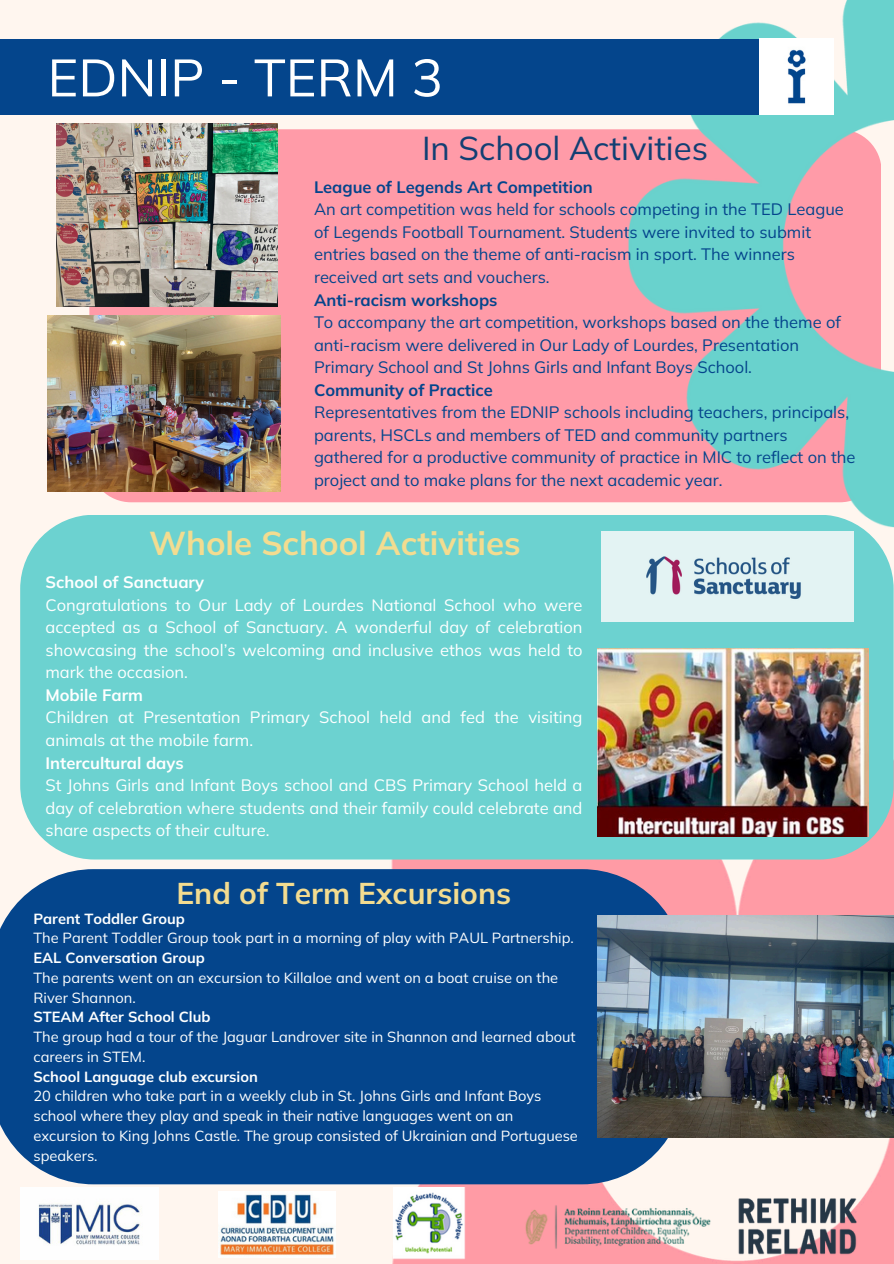
<style>
.page{position:relative;width:894px;height:1264px;background:#fff}
.page>*{position:absolute;margin:0;border:0;box-sizing:border-box;transform-origin:0 0}
.t1{font:52.35px "Mulish";color:#fff}
.t2{font:700 33px "Mulish";color:#f3dc90}
.t3{font:33px "Mulish";color:#123f73}
.t4{font:700 30px "Mulish";color:#f3dc90}
.t5{font:16.5px/22.5px "Mulish";color:#04458c}
.t6{font:16.5px/22.5px "Mulish";color:#feffff}
.t7{font:14.55px/19.8px "Mulish";color:#feffff}
.t8{font:700 14.55px "Mulish";color:#feffff}
.s1{font-weight:700}
</style>
<div class="page">
<div style="left:0;top:0;width:893px;height:1263px;background:#fff6ef"></div>
<div style="left:89px;top:129px;width:476px;height:373px;background:#ff9ba8"></div>
<img style="left:56px;top:124px;width:221px;height:182px">
<img style="left:314px;top:793px;width:579px;height:470px">
<div style="left:20px;top:514px;width:873px;height:345px;background:#6cd2d0;border-radius:74px"></div>
<img style="left:565px;top:0;width:328px;height:590px">
<div style="left:0;top:39px;width:833px;height:76px;background:#04458c"></div>
<div style="left:0;top:869px;width:684px;height:315px;background:#04458c"></div>
<img style="left:732px;top:1195px;width:128px;height:60px">
<img style="left:511px;top:1195px;width:212px;height:63px">
<img style="left:20px;top:1187px;width:139px;height:72px">
<img style="left:759px;top:39px;width:74px;height:75px">
<img style="left:218px;top:1190px;width:117px;height:67px">
<img style="left:393px;top:1187px;width:72px;height:72px">
<img style="left:597px;top:915px;width:296px;height:222px">
<img style="left:47px;top:316px;width:233px;height:175px">
<img style="left:601px;top:531px;width:252px;height:90px">
<img style="left:597px;top:648px;width:271px;height:188px">
<h1 class="t1" style="left:47px;top:44px;width:397px">EDNIP - TERM 3</h1>
<p class="t3" style="left:422px;top:127px;width:287px">In School Activities</p>
<p class="t5" style="left:314px;top:175px;width:543px"><span class="s1">League of Legends Art Competition<br></span>An art competition was held for schools competing in the TED League of Legends Football Tournament. Students were invited to submit entries based on the theme of anti-racism in sport. The winners received art sets and vouchers.<br><span class="s1">Anti-racism workshops<br></span>To accompany the art competition, workshops based on the theme of anti-racism were delivered in Our Lady of Lourdes, Presentation Primary School and St Johns Girls and Infant Boys School.<br><span class="s1">Community of Practice<br></span>Representatives from the EDNIP schools including teachers, principals, parents, HSCLs and members of TED and community partners gathered for a productive community of practice in MIC to reflect on the project and to make plans for the next academic year.</p>
<p class="t2" style="left:149px;top:522px;width:373px">Whole School Activities</p>
<p class="t6" style="left:45px;top:571px;width:538px"><span class="s1">School of Sanctuary<br></span>Congratulations to Our Lady of Lourdes National School who were accepted as a School of Sanctuary. A wonderful day of celebration showcasing the school’s welcoming and inclusive ethos was held to mark the occasion.<br><span class="s1">Mobile Farm<br></span>Children at Presentation Primary School held and fed the visiting animals at the mobile farm.<br><span class="s1">Intercultural days<br></span>St Johns Girls and Infant Boys school and CBS Primary School held a day of celebration where students and their family could celebrate and share aspects of their culture.</p>
<p class="t4" style="left:176px;top:873px;width:336px">End of Term Excursions</p>
<h3 class="t8" style="left:33px;top:908px;width:153px">Parent Toddler Group</h3>
<h4 class="t7" style="left:33px;top:927px;width:541px">The Parent Toddler Group took part in a morning of play with PAUL Partnership.</h4>
<p class="t8" style="left:33px;top:948px;width:173px">EAL Conversation Group</p>
<h2 class="t7" style="left:33px;top:967px;width:526px">The parents went on an excursion to Killaloe and went on a boat cruise on the<br>River Shannon.</h2>
<p class="t8" style="left:33px;top:1007px;width:178px">STEAM After School Club</p>
<p class="t7" style="left:33px;top:1026px;width:543px">The group had a tour of the Jaguar Landrover site in Shannon and learned about careers in STEM.</p>
<h4 class="t8" style="left:33px;top:1066px;width:226px">School Language club excursion</h4>
<p class="t7" style="left:33px;top:1085px;width:546px">20 children who take part in a weekly club in St. Johns Girls and Infant Boys school where they play and speak in their native languages went on an excursion to King Johns Castle. The group consisted of Ukrainian and Portuguese speakers.</p>
</div>
